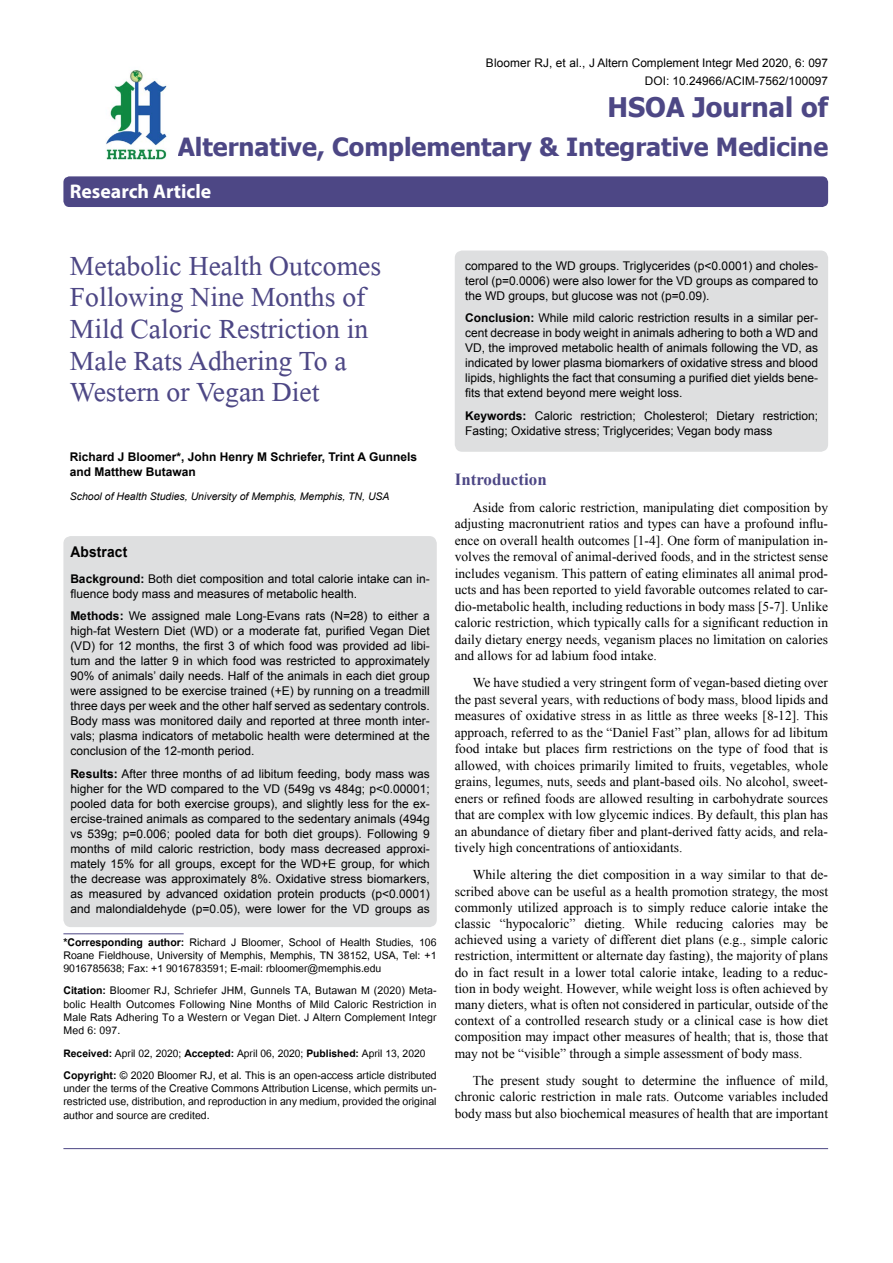
<style>
.page{position:relative;width:893px;height:1263px;background:#fff}
.page>*{position:absolute;margin:0;border:0;box-sizing:border-box;transform-origin:0 0}
.t1{font:41.25px/31.5px "Microsoft Himalaya";color:#4d4785}
.t2{font:700 27px "Tahoma";color:#4d4785}
.t3{font:700 25.05px "Tahoma";color:#4d4785}
.t4{font:700 19.8px "Myriad Hebrew";color:#fff}
.t5{font:700 16.95px "Times New Roman";color:#4d4785}
.t6{font:700 14.85px "Arial";letter-spacing:.015em;color:#000;scale:.93 1}
.t7{font:14.7px/13.2px "Utsaah";color:#000;text-align:justify}
.t8{font:14.4px "Utsaah";color:#000}
.t9{font:13.5px/16.5px "Times New Roman";color:#000;text-align:justify}
.t10{font:12px/15px "Arial";color:#000;text-align:justify}
.t11{font:700 12px/15px "Arial";color:#000}
.t12{font:11.85px/18px "Arial";color:#000;text-align:right}
.t13{font:italic 10.5px "Arial";color:#000}
.s1{font-weight:700}
</style>
<div class="page">
<div style="left:63px;top:176px;width:765px;height:31px;background:#4d4785;border-radius:6px"></div>
<hr style="left:63px;top:933px;width:121px;height:1px;background:#4d4785">
<img style="left:106px;top:70px;width:61px;height:90px">
<hr style="left:63px;top:1148px;width:765px;height:1px;background:#4d4785">
<div style="left:63px;top:536px;width:374px;height:391px;background:#dedfe0;border-radius:8px"></div>
<div style="left:455px;top:251px;width:373px;height:201px;background:#dedfe0;border-radius:8px"></div>
<p class="t12" style="left:486px;top:54px;width:344px">Bloomer RJ, et al., J Altern Complement Integr Med 2020, 6: 097<br>DOI: 10.24966/ACIM-7562/100097</p>
<h2 class="t2" style="left:607px;top:89px;width:222px">HSOA Journal of</h2>
<h3 class="t3" style="left:178px;top:130px;width:652px">Alternative, Complementary &amp; Integrative Medicine</h3>
<h3 class="t4" style="left:70px;top:180px;width:143px">Research Article</h3>
<h1 class="t1" style="left:70px;top:245px;width:313px">Metabolic Health Outcomes<br>Following Nine Months of<br>Mild Caloric Restriction in<br>Male Rats Adhering To a<br>Western or Vegan Diet</h1>
<p class="t11" style="left:70px;top:449px;width:349px">Richard J Bloomer*, John Henry M Schriefer, Trint A Gunnels and Matthew Butawan</p>
<p class="t13" style="left:70px;top:489px;width:321px">School of Health Studies, University of Memphis, Memphis, TN, USA</p>
<p class="t6" style="left:70px;top:542px;width:63px">Abstract</p>
<p class="t10" style="left:70px;top:571px;width:361px"><span class="s1">Background:</span> Both diet composition and total calorie intake can in&shy;fluence body mass and measures of metabolic health.</p>
<p class="t10" style="left:70px;top:608px;width:361px"><span class="s1">Methods:</span> We assigned male Long-Evans rats (N=28) to either a high-fat Western Diet (WD) or a moderate fat, purified Vegan Diet (VD) for 12 months, the first 3 of which food was provided ad libi&shy;tum and the latter 9 in which food was restricted to approximately 90% of animals’ daily needs. Half of the animals in each diet group were assigned to be exercise trained (+E) by running on a treadmill three days per week and the other half served as sedentary controls.<br>Body mass was monitored daily and reported at three month inter&shy;vals; plasma indicators of metabolic health were determined at the conclusion of the 12-month period.</p>
<p class="t10" style="left:70px;top:766px;width:361px"><span class="s1">Results:</span> After three months of ad libitum feeding, body mass was higher for the WD compared to the VD (549g vs 484g; p&lt;0.00001; pooled data for both exercise groups), and slightly less for the ex&shy;ercise-trained animals as compared to the sedentary animals (494g vs 539g; p=0.006; pooled data for both diet groups). Following 9 months of mild caloric restriction, body mass decreased approxi&shy;mately 15% for all groups, except for the WD+E group, for which the decrease was approximately 8%. Oxidative stress biomarkers, as measured by advanced oxidation protein products (p&lt;0.0001) and malondialdehyde (p=0.05), were lower for the VD groups as</p>
<p class="t7" style="left:63px;top:936px;width:375px"><span class="s1">*Corresponding author:</span> Richard J Bloomer, School of Health Studies, 106<br>Roane Fieldhouse, University of Memphis, Memphis, TN 38152, USA, Tel: +1<br>9016785638; Fax: +1 9016783591; E-mail: rbloomer@memphis.edu</p>
<p class="t7" style="left:63px;top:985px;width:375px"><span class="s1">Citation:</span> Bloomer RJ, Schriefer JHM, Gunnels TA, Butawan M (2020) Meta&shy;bolic Health Outcomes Following Nine Months of Mild Caloric Restriction in Male Rats Adhering To a Western or Vegan Diet. J Altern Complement Integr Med 6: 097.</p>
<p class="t8" style="left:63px;top:1046px;width:364px"><span class="s1">Received:</span> April 02, 2020; <span class="s1">Accepted:</span> April 06, 2020; <span class="s1">Published:</span> April 13, 2020</p>
<p class="t7" style="left:63px;top:1070px;width:375px"><span class="s1">Copyright:</span> © 2020 Bloomer RJ, et al. This is an open-access article distributed under the terms of the Creative Commons Attribution License, which permits un&shy;restricted use, distribution, and reproduction in any medium, provided the original author and source are credited.</p>
<p class="t10" style="left:465px;top:258px;width:355px">compared to the WD groups. Triglycerides (p&lt;0.0001) and choles&shy;terol (p=0.0006) were also lower for the VD groups as compared to the WD groups, but glucose was not (p=0.09).</p>
<p class="t10" style="left:465px;top:311px;width:355px"><span class="s1">Conclusion:</span> While mild caloric restriction results in a similar per&shy;cent decrease in body weight in animals adhering to both a WD and VD, the improved metabolic health of animals following the VD, as indicated by lower plasma biomarkers of oxidative stress and blood lipids, highlights the fact that consuming a purified diet yields bene&shy;fits that extend beyond mere weight loss.</p>
<p class="t10" style="left:465px;top:408px;width:355px"><span class="s1">Keywords:</span> Caloric restriction; Cholesterol; Dietary restriction;<br>Fasting; Oxidative stress; Triglycerides; Vegan body mass</p>
<p class="t5" style="left:455px;top:467px;width:93px">Introduction</p>
<p class="t9" style="left:455px;top:499px;width:375px;text-indent:18px">Aside from caloric restriction, manipulating diet composition by adjusting macronutrient ratios and types can have a profound influ&shy;ence on overall health outcomes [1-4]. One form of manipulation in&shy;volves the removal of animal-derived foods, and in the strictest sense includes veganism. This pattern of eating eliminates all animal prod&shy;ucts and has been reported to yield favorable outcomes related to car&shy;dio-metabolic health, including reductions in body mass [5-7]. Unlike caloric restriction, which typically calls for a significant reduction in daily dietary energy needs, veganism places no limitation on calories and allows for ad labium food intake.</p>
<p class="t9" style="left:455px;top:674px;width:375px;text-indent:18px">We have studied a very stringent form of vegan-based dieting over the past several years, with reductions of body mass, blood lipids and measures of oxidative stress in as little as three weeks [8-12]. This approach, referred to as the “Daniel Fast” plan, allows for ad libitum food intake but places firm restrictions on the type of food that is allowed, with choices primarily limited to fruits, vegetables, whole grains, legumes, nuts, seeds and plant-based oils. No alcohol, sweet&shy;eners or refined foods are allowed resulting in carbohydrate sources that are complex with low glycemic indices. By default, this plan has an abundance of dietary fiber and plant-derived fatty acids, and rela&shy;tively high concentrations of antioxidants.</p>
<p class="t9" style="left:455px;top:866px;width:375px;text-indent:18px">While altering the diet composition in a way similar to that de&shy;scribed above can be useful as a health promotion strategy, the most commonly utilized approach is to simply reduce calorie intake the classic “hypocaloric” dieting. While reducing calories may be achieved using a variety of different diet plans (e.g., simple caloric restriction, intermittent or alternate day fasting), the majority of plans do in fact result in a lower total calorie intake, leading to a reduc&shy;tion in body weight. However, while weight loss is often achieved by many dieters, what is often not considered in particular, outside of the context of a controlled research study or a clinical case is how diet composition may impact other measures of health; that is, those that may not be “visible” through a simple assessment of body mass.</p>
<p class="t9" style="left:455px;top:1072px;width:375px;text-indent:18px">The present study sought to determine the influence of mild, chronic caloric restriction in male rats. Outcome variables included body mass but also biochemical measures of health that are important</p>
</div>
